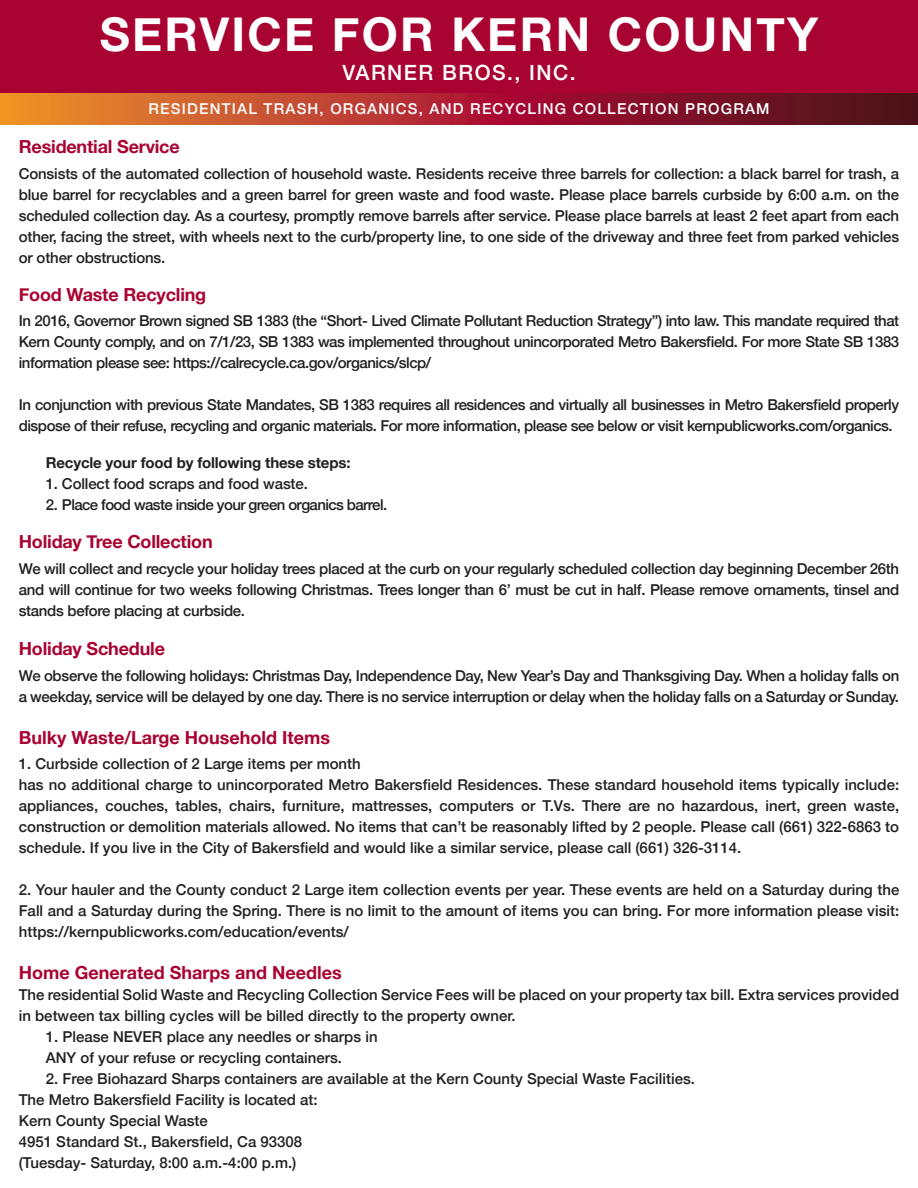
<style>
.page{position:relative;width:918px;height:1188px;background:#fff}
.page>*{position:absolute;margin:0;border:0;box-sizing:border-box;transform-origin:0 0}
.t1{font:700 46.5px "Helvetica Neue";letter-spacing:.05em;color:#fff}
.t2{font:500 21px "Helvetica Neue";letter-spacing:.07em;color:#fff}
.t3{font:700 18px "Helvetica Neue";letter-spacing:-.01em;color:#a90332}
.t4{font:500 15px/21px "Helvetica Neue";letter-spacing:-.01em;color:#231f20;text-align:justify}
.t5{font:500 15px/21px "Helvetica Neue";letter-spacing:-.03em;color:#231f20}
.t6{font:500 15px "Helvetica Neue";letter-spacing:.08em;color:#fff}
.t7{font:500 15px "Helvetica Neue";letter-spacing:-.04em;color:#231f20}
.t8{font:700 15px "Helvetica Neue";letter-spacing:-.01em;color:#231f20}
</style>
<div class="page">
<div style="left:0;top:0;width:918px;height:105px;background:#a90332"></div>
<svg style="left:0;top:94px;width:918px;height:30px"></svg>
<p class="t1" style="left:100px;top:-2px;width:720px">SERVICE FOR KERN COUNTY</p>
<p class="t2" style="left:342px;top:55px;width:235px">VARNER BROS., INC.</p>
<p class="t6" style="left:148px;top:97px;width:623px">RESIDENTIAL TRASH, ORGANICS, AND RECYCLING COLLECTION PROGRAM</p>
<p class="t3" style="left:19px;top:133px;width:163px">Residential Service</p>
<p class="t4" style="left:19px;top:162px;width:882px">Consists of the automated collection of household waste. Residents receive three barrels for collection: a black barrel for trash, a blue barrel for recyclables and a green barrel for green waste and food waste. Please place barrels curbside by 6:00 a.m. on the scheduled collection day. As a courtesy, promptly remove barrels after service. Please place barrels at least 2 feet apart from each other, facing the street, with wheels next to the curb/property line, to one side of the driveway and three feet from parked vehicles or other obstructions.</p>
<p class="t3" style="left:19px;top:280px;width:189px">Food Waste Recycling</p>
<p class="t4" style="left:19px;top:309px;width:882px">In 2016, Governor Brown signed SB 1383 (the “Short- Lived Climate Pollutant Reduction Strategy”) into law. This mandate required that Kern County comply, and on 7/1/23, SB 1383 was implemented throughout unincorporated Metro Bakersfield. For more State SB 1383 information please see: https://calrecycle.ca.gov/organics/slcp/</p>
<p class="t5" style="left:19px;top:393px;width:882px">In conjunction with previous State Mandates, SB 1383 requires all residences and virtually all businesses in Metro Bakersfield properly dispose of their refuse, recycling and organic materials. For more information, please see below or visit kernpublicworks.com/organics.</p>
<p class="t8" style="left:46px;top:451px;width:306px">Recycle your food by following these steps:</p>
<p class="t4" style="left:46px;top:472px;width:264px">1. Collect food scraps and food waste.</p>
<p class="t7" style="left:46px;top:493px;width:343px">2. Place food waste inside your green organics barrel.</p>
<p class="t3" style="left:19px;top:528px;width:195px">Holiday Tree Collection</p>
<p class="t4" style="left:19px;top:557px;width:882px">We will collect and recycle your holiday trees placed at the curb on your regularly scheduled collection day beginning December 26th and will continue for two weeks following Christmas. Trees longer than 6’ must be cut in half. Please remove ornaments, tinsel and stands before placing at curbside.</p>
<p class="t3" style="left:19px;top:635px;width:148px">Holiday Schedule</p>
<p class="t4" style="left:19px;top:664px;width:882px">We observe the following holidays: Christmas Day, Independence Day, New Year’s Day and Thanksgiving Day. When a holiday falls on a weekday, service will be delayed by one day. There is no service interruption or delay when the holiday falls on a Saturday or Sunday.</p>
<p class="t3" style="left:19px;top:723px;width:313px">Bulky Waste/Large Household Items</p>
<p class="t4" style="left:19px;top:752px;width:344px">1. Curbside collection of 2 Large items per month</p>
<p class="t4" style="left:19px;top:773px;width:882px">has no additional charge to unincorporated Metro Bakersfield Residences. These standard household items typically include: appliances, couches, tables, chairs, furniture, mattresses, computers or T.Vs. There are no hazardous, inert, green waste, construction or demolition materials allowed. No items that can’t be reasonably lifted by 2 people. Please call (661) 322-6863 to schedule. If you live in the City of Bakersfield and would like a similar service, please call (661) 326-3114.</p>
<p class="t4" style="left:19px;top:878px;width:882px">2. Your hauler and the County conduct 2 Large item collection events per year. These events are held on a Saturday during the Fall and a Saturday during the Spring. There is no limit to the amount of items you can bring. For more information please visit: https://kernpublicworks.com/education/events/</p>
<p class="t3" style="left:19px;top:959px;width:324px">Home Generated Sharps and Needles</p>
<p class="t4" style="left:19px;top:983px;width:882px">The residential Solid Waste and Recycling Collection Service Fees will be placed on your property tax bill. Extra services provided in between tax billing cycles will be billed directly to the property owner.</p>
<p class="t4" style="left:46px;top:1025px;width:333px">1. Please NEVER place any needles or sharps in</p>
<p class="t4" style="left:46px;top:1046px;width:298px">ANY of your refuse or recycling containers.</p>
<p class="t4" style="left:46px;top:1067px;width:651px">2. Free Biohazard Sharps containers are available at the Kern County Special Waste Facilities.</p>
<p class="t4" style="left:19px;top:1088px;width:301px">The Metro Bakersfield Facility is located at:</p>
<p class="t4" style="left:19px;top:1109px;width:191px">Kern County Special Waste</p>
<p class="t4" style="left:19px;top:1130px;width:285px">4951 Standard St., Bakersfield, Ca 93308</p>
<p class="t4" style="left:19px;top:1151px;width:279px">(Tuesday- Saturday, 8:00 a.m.-4:00 p.m.)</p>
</div>
